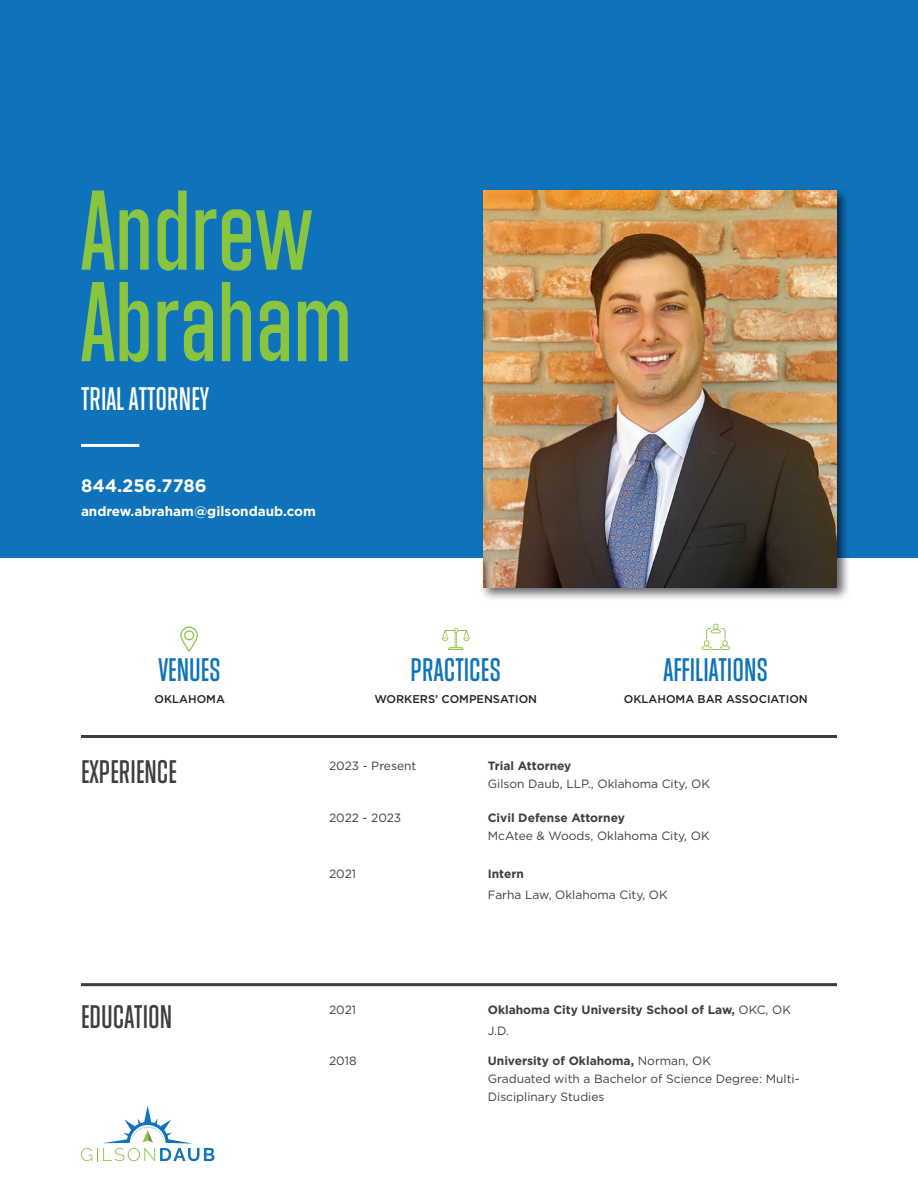
<style>
.page{position:relative;width:918px;height:1188px;background:#fff}
.page>*{position:absolute;margin:0;border:0;box-sizing:border-box;transform-origin:0 0}
.t1{font:99px/91.5px "Athletic Condensed";color:#89c53f}
.t2{font:28.5px "Athletic Condensed";color:#0e73bb}
.t3{font:28.5px "Athletic Condensed";color:#3e3e3f}
.t4{font:28.5px "Athletic Condensed";color:#fff}
.t5{font:700 18px "Gotham";color:#fff}
.t6{font:700 13.5px "Gotham";color:#fff}
.t7{font:12px/18px "Gotham";color:#3e3e3f}
.t8{font:700 12px/21px "Gotham";color:#3e3e3f}
.t9{font:500 11.25px "Gotham";color:#231f20}
.s1{font-weight:400}
.s2{font-weight:700}
</style>
<div class="page">
<div style="left:0;top:0;width:918px;height:557px;background:#0e73bb"></div>
<img style="left:480px;top:190px;width:370px;height:409px">
<img style="left:483px;top:190px;width:354px;height:397px">
<hr style="left:81px;top:444px;width:58px;height:3px;background:#fff">
<hr style="left:81px;top:735px;width:756px;height:3px;background:#3e3e3f">
<hr style="left:81px;top:983px;width:756px;height:3px;background:#3e3e3f">
<svg style="left:81px;top:1105px;width:133px;height:56px"></svg>
<svg style="left:442px;top:628px;width:28px;height:22px"></svg>
<svg style="left:180px;top:627px;width:18px;height:25px"></svg>
<svg style="left:702px;top:624px;width:28px;height:26px"></svg>
<h1 class="t1" style="left:81px;top:187px;width:273px">Andrew<br>Abraham</h1>
<h2 class="t4" style="left:81px;top:383px;width:130px">TRIAL ATTORNEY</h2>
<h3 class="t5" style="left:81px;top:473px;width:127px">844.256.7786</h3>
<p class="t6" style="left:81px;top:502px;width:237px">andrew.abraham@gilsondaub.com</p>
<h2 class="t2" style="left:159px;top:653px;width:64px">VENUES</h2>
<h2 class="t2" style="left:411px;top:653px;width:92px">PRACTICES</h2>
<h2 class="t2" style="left:664px;top:653px;width:106px">AFFILIATIONS</h2>
<p class="t9" style="left:155px;top:692px;width:72px">OKLAHOMA</p>
<p class="t9" style="left:374px;top:692px;width:164px">WORKERS’ COMPENSATION</p>
<p class="t9" style="left:624px;top:692px;width:185px">OKLAHOMA BAR ASSOCIATION</p>
<h2 class="t3" style="left:81px;top:756px;width:97px">EXPERIENCE</h2>
<p class="t7" style="left:329px;top:757px;width:89px">2023 - Present</p>
<p class="t7" style="left:329px;top:808px;width:74px">2022 - 2023</p>
<p class="t7" style="left:329px;top:865px;width:29px">2021</p>
<p class="t8" style="left:488px;top:755px;width:85px">Trial Attorney</p>
<p class="t7" style="left:488px;top:775px;width:224px">Gilson Daub, LLP., Oklahoma City, OK</p>
<p class="t8" style="left:488px;top:807px;width:139px">Civil Defense Attorney</p>
<p class="t7" style="left:488px;top:826px;width:223px">McAtee &amp; Woods, Oklahoma City, OK</p>
<p class="t8" style="left:488px;top:863px;width:38px">Intern</p>
<p class="t7" style="left:488px;top:886px;width:182px">Farha Law, Oklahoma City, OK</p>
<h2 class="t3" style="left:81px;top:1000px;width:93px">EDUCATION</h2>
<p class="t7" style="left:329px;top:1001px;width:29px">2021</p>
<p class="t7" style="left:329px;top:1051px;width:29px">2018</p>
<p class="t8" style="left:488px;top:1000px;width:305px">Oklahoma City University School of Law, <span class="s1">OKC, OK<br>J.D.</span></p>
<p class="t7" style="left:488px;top:1051px;width:313px"><span class="s2">University of Oklahoma,</span> Norman, OK<br>Graduated with a Bachelor of Science Degree: Multi-<br>Disciplinary Studies</p>
</div>
